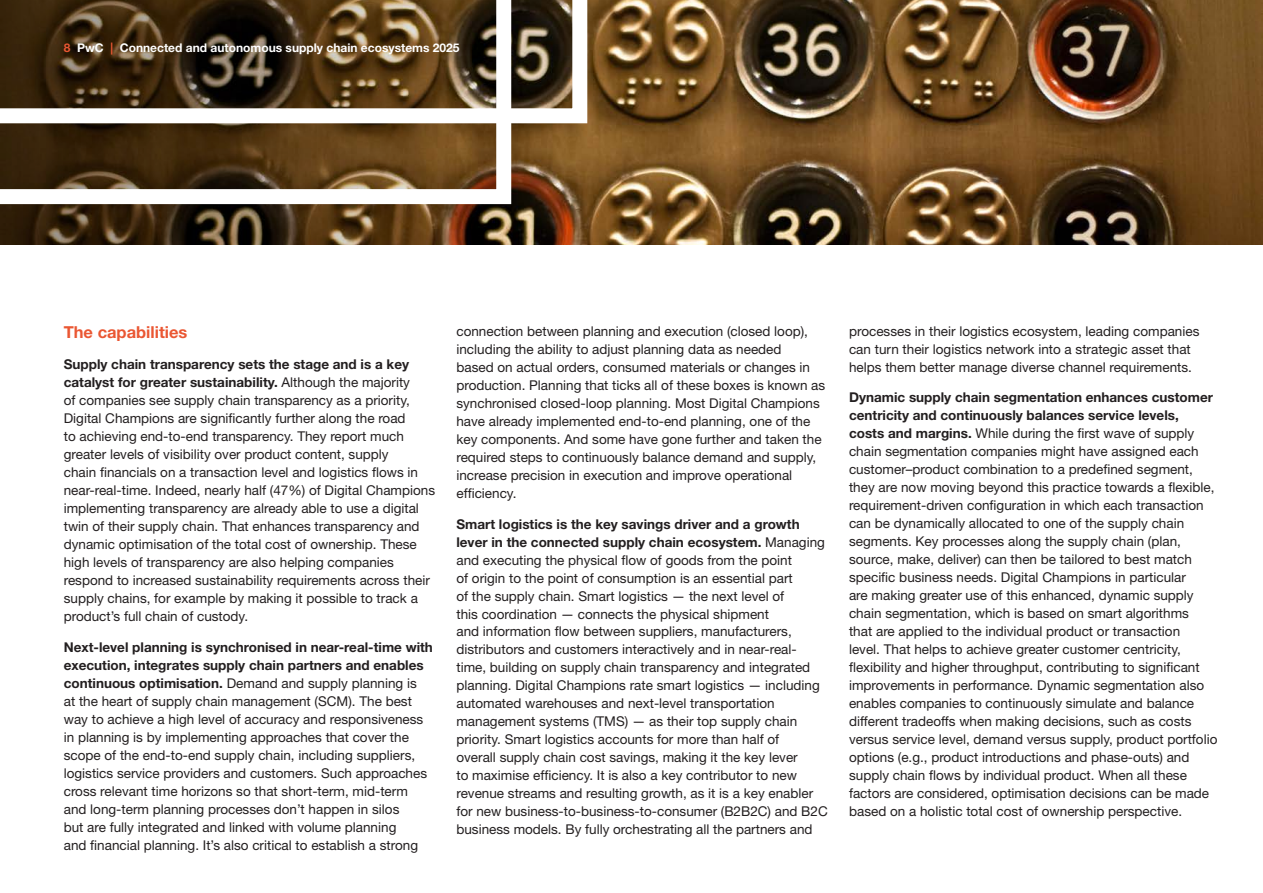
<style>
.page{position:relative;width:1263px;height:893px;background:#fff}
.page>*{position:absolute;margin:0;border:0;box-sizing:border-box;transform-origin:0 0}
.Sub_Head{font:700 16.5px "Helvetica Neue";color:#ea5733}
.Body_Copy{font:13.5px/18px "Helvetica Neue";color:#231f20}
.t1{font:700 12px "Helvetica Neue";color:#fff}
.s1{color:#ea5733}
.s2{font-weight:700}
</style>
<div class="page">
<img style="left:577px;top:0;width:686px;height:244px">
<img style="left:0;top:131px;width:577px;height:113px">
<svg style="left:0;top:131px;width:519px;height:81px"></svg>
<svg style="left:0;top:0;width:595px;height:131px;background:#63533e"></svg>
<p class="t1" style="left:64px;top:40px;width:397px"><span class="s1">8</span> PwC <span class="s1">|</span> Connected and autonomous supply chain ecosystems 2025</p>
<p class="Sub_Head" style="left:64px;top:322px;width:125px">The capabilities</p>
<p class="Body_Copy" style="left:64px;top:355px;width:373px"><span class="s2">Supply chain transparency sets the stage and is a key catalyst for greater sustainability.</span> Although the majority<br>of companies see supply chain transparency as a priority, Digital Champions are significantly further along the road<br>to achieving end-to-end transparency. They report much greater levels of visibility over product content, supply<br>chain financials on a transaction level and logistics flows in near-real-time. Indeed, nearly half (47%) of Digital Champions implementing transparency are already able to use a digital twin of their supply chain. That enhances transparency and dynamic optimisation of the total cost of ownership. These high levels of transparency are also helping companies respond to increased sustainability requirements across their supply chains, for example by making it possible to track a product’s full chain of custody.</p>
<p class="Body_Copy" style="left:64px;top:638px;width:371px"><span class="s2">Next-level planning is synchronised in near-real-time with execution, integrates supply chain partners and enables continuous optimisation.</span> Demand and supply planning is<br>at the heart of supply chain management (SCM). The best way to achieve a high level of accuracy and responsiveness in planning is by implementing approaches that cover the scope of the end-to-end supply chain, including suppliers, logistics service providers and customers. Such approaches cross relevant time horizons so that short-term, mid-term and long-term planning processes don’t happen in silos<br>but are fully integrated and linked with volume planning<br>and financial planning. It’s also critical to establish a strong</p>
<p class="Body_Copy" style="left:456px;top:322px;width:370px">connection between planning and execution (closed loop), including the ability to adjust planning data as needed<br>based on actual orders, consumed materials or changes in production. Planning that ticks all of these boxes is known as synchronised closed-loop planning. Most Digital Champions have already implemented end-to-end planning, one of the key components. And some have gone further and taken the required steps to continuously balance demand and supply, increase precision in execution and improve operational efficiency.</p>
<p class="Body_Copy" style="left:456px;top:514px;width:373px"><span class="s2">Smart logistics is the key savings driver and a growth lever in the connected supply chain ecosystem.</span> Managing and executing the physical flow of goods from the point<br>of origin to the point of consumption is an essential part<br>of the supply chain. Smart logistics — the next level of<br>this coordination — connects the physical shipment<br>and information flow between suppliers, manufacturers, distributors and customers interactively and in near-real&shy;time, building on supply chain transparency and integrated planning. Digital Champions rate smart logistics — including automated warehouses and next-level transportation management systems (TMS) — as their top supply chain priority. Smart logistics accounts for more than half of<br>overall supply chain cost savings, making it the key lever<br>to maximise efficiency. It is also a key contributor to new revenue streams and resulting growth, as it is a key enabler for new business-to-business-to-consumer (B2B2C) and B2C business models. By fully orchestrating all the partners and</p>
<p class="Body_Copy" style="left:849px;top:322px;width:352px">processes in their logistics ecosystem, leading companies can turn their logistics network into a strategic asset that helps them better manage diverse channel requirements.</p>
<p class="Body_Copy" style="left:849px;top:388px;width:370px"><span class="s2">Dynamic supply chain segmentation enhances customer centricity and continuously balances service levels, costs and margins.</span> While during the first wave of supply chain segmentation companies might have assigned each customer–product combination to a predefined segment, they are now moving beyond this practice towards a flexible, requirement-driven configuration in which each transaction can be dynamically allocated to one of the supply chain segments. Key processes along the supply chain (plan, source, make, deliver) can then be tailored to best match specific business needs. Digital Champions in particular<br>are making greater use of this enhanced, dynamic supply chain segmentation, which is based on smart algorithms<br>that are applied to the individual product or transaction<br>level. That helps to achieve greater customer centricity, flexibility and higher throughput, contributing to significant improvements in performance. Dynamic segmentation also enables companies to continuously simulate and balance different tradeoffs when making decisions, such as costs versus service level, demand versus supply, product portfolio options (e.g., product introductions and phase-outs) and supply chain flows by individual product. When all these factors are considered, optimisation decisions can be made based on a holistic total cost of ownership perspective.</p>
</div>
